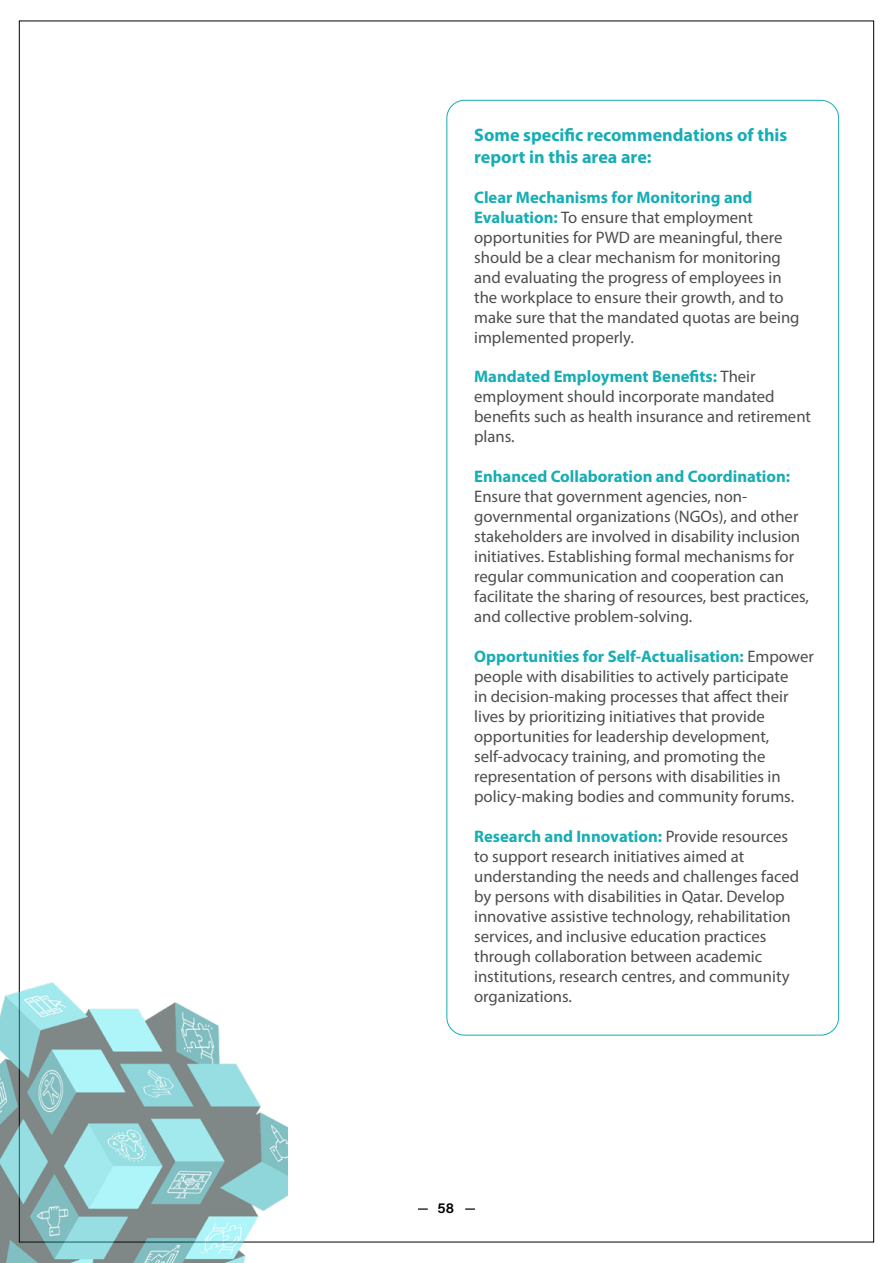
<style>
.page{position:relative;width:893px;height:1263px;background:#fff}
.page>*{position:absolute;margin:0;border:0;box-sizing:border-box;transform-origin:0 0}
.t1{font:700 18px/21.8px "Myriad Pro";color:#17adb4}
.t2{font:16.65px/20px "Myriad Pro";color:#4d4d4f}
.t3{font:700 16.65px "Myriad Pro";color:#17adb4}
.t4{font:14.55px "Acumin Variable Concept";color:#000}
.s1{font-weight:700;color:#17adb4}
</style>
<div class="page">
<svg style="left:418px;top:1208px;width:10px;height:2px"></svg>
<svg style="left:465px;top:1208px;width:10px;height:2px"></svg>
<img style="left:0;top:982px;width:287px;height:281px">
<p class="t1" style="left:474px;top:124px;width:315px">Some specific recommendations of this report in this area are:</p>
<p class="t2" style="left:474px;top:187px;width:327px"><span class="s1">Clear Mechanisms for Monitoring and Evaluation:</span> To ensure that employment opportunities for PWD are meaningful, there should be a clear mechanism for monitoring and evaluating the progress of employees in the workplace to ensure their growth, and to make sure that the mandated quotas are being implemented properly.</p>
<p class="t2" style="left:474px;top:367px;width:338px"><span class="s1">Mandated Employment Benefits:</span> Their employment should incorporate mandated benefits such as health insurance and retirement plans.</p>
<p class="t3" style="left:474px;top:466px;width:318px">Enhanced Collaboration and Coordination:</p>
<p class="t2" style="left:474px;top:486px;width:336px">Ensure that government agencies, non&shy;governmental organizations (NGOs), and other stakeholders are involved in disability inclusion initiatives. Establishing formal mechanisms for regular communication and cooperation can facilitate the sharing of resources, best practices, and collective problem-solving.</p>
<p class="t2" style="left:474px;top:646px;width:341px"><span class="s1">Opportunities for Self-Actualisation:</span> Empower people with disabilities to actively participate<br>in decision-making processes that affect their lives by prioritizing initiatives that provide opportunities for leadership development, self-advocacy training, and promoting the representation of persons with disabilities in policy-making bodies and community forums.</p>
<p class="t2" style="left:474px;top:826px;width:327px"><span class="s1">Research and Innovation:</span> Provide resources to support research initiatives aimed at understanding the needs and challenges faced by persons with disabilities in Qatar. Develop innovative assistive technology, rehabilitation services, and inclusive education practices through collaboration between academic institutions, research centres, and community organizations.</p>
<p class="t4" style="left:437px;top:1198px;width:18px">58</p>
</div>
